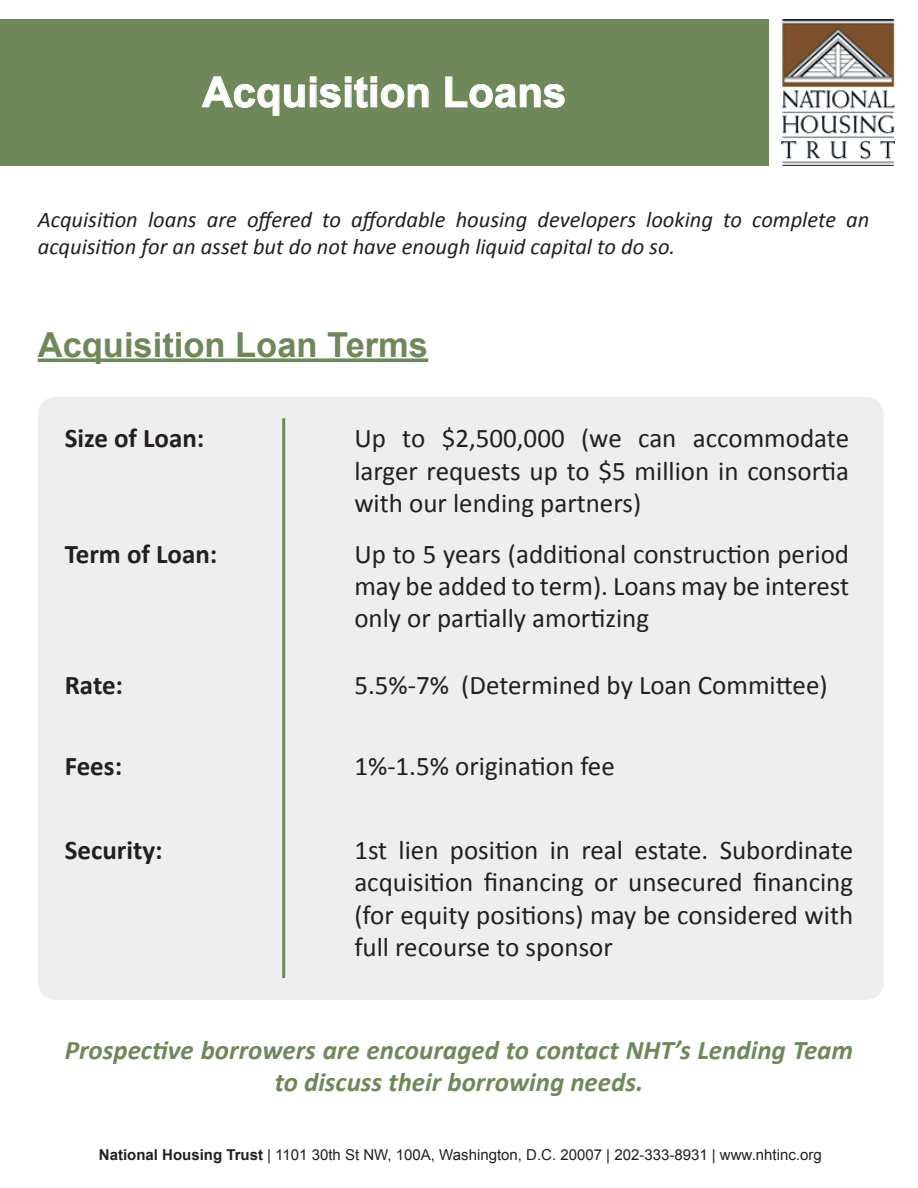
<style>
.page{position:relative;width:918px;height:1188px;background:#fff}
.page>*{position:absolute;margin:0;border:0;box-sizing:border-box;transform-origin:0 0}
.t1{font:700 42px "Arial";color:#fff}
.t2{font:700 34.5px "Arial";color:#6e885a}
.t3{font:27px/32.4px "Calibri";color:#231f20;text-align:justify}
.t4{font:italic 700 27px/32.4px "Calibri";color:#6e885a;text-align:center}
.t5{font:700 27px "Calibri";color:#231f20}
.t6{font:italic 22.5px/27px "Calibri";color:#231f20}
.t7{font:15px "Arial";color:#231f20}
.s1{font-weight:700}
</style>
<div class="page">
<img style="left:782px;top:19px;width:112px;height:147px">
<div style="left:0;top:19px;width:769px;height:147px;background:#6e885a"></div>
<svg style="left:201px;top:76px;width:228px;height:40px"></svg>
<svg style="left:445px;top:76px;width:120px;height:32px"></svg>
<svg style="left:38px;top:358px;width:390px;height:4px;background:#7e956c"></svg>
<div style="left:38px;top:397px;width:846px;height:603px;background:#efeeee;border-radius:18px"></div>
<hr style="left:282px;top:418px;width:3px;height:560px;background:#6e885a">
<p class="t1" style="left:202px;top:64px;width:366px">Acquisition Loans</p>
<p class="t6" style="left:38px;top:205px;width:833px">Acquisition loans are offered to affordable housing developers looking to complete an acquisition for an asset but do not have enough liquid capital to do so.</p>
<p class="t2" style="left:38px;top:321px;width:392px">Acquisition Loan Terms</p>
<p class="t5" style="left:65px;top:421px;width:141px">Size of Loan:</p>
<p class="t5" style="left:65px;top:536px;width:154px">Term of Loan:</p>
<p class="t3" style="left:354px;top:422px;width:496px">Up to $2,500,000 (we can accommodate larger requests up to $5 million in consortia with our lending partners)</p>
<p class="t3" style="left:354px;top:538px;width:496px">Up to 5 years (additional construction period may be added to term). Loans may be interest only or partially amortizing</p>
<p class="t5" style="left:65px;top:668px;width:60px">Rate:</p>
<p class="t3" style="left:354px;top:669px;width:475px">5.5%-7% (Determined by Loan Committee)</p>
<p class="t5" style="left:65px;top:749px;width:59px">Fees:</p>
<p class="t3" style="left:354px;top:750px;width:262px">1%-1.5% origination fee</p>
<p class="t5" style="left:65px;top:833px;width:99px">Security:</p>
<p class="t3" style="left:354px;top:834px;width:500px">1st lien position in real estate. Subordinate acquisition financing or unsecured financing (for equity positions) may be considered with full recourse to sponsor</p>
<p class="t4" style="left:65px;top:1034px;width:790px">Prospective borrowers are encouraged to contact NHT’s Lending Team to discuss their borrowing needs.</p>
<p class="t7" style="left:99px;top:1145px;width:724px"><span class="s1">National Housing Trust</span> | 1101 30th St NW, 100A, Washington, D.C. 20007 | 202-333-8931 | www.nhtinc.org</p>
</div>
